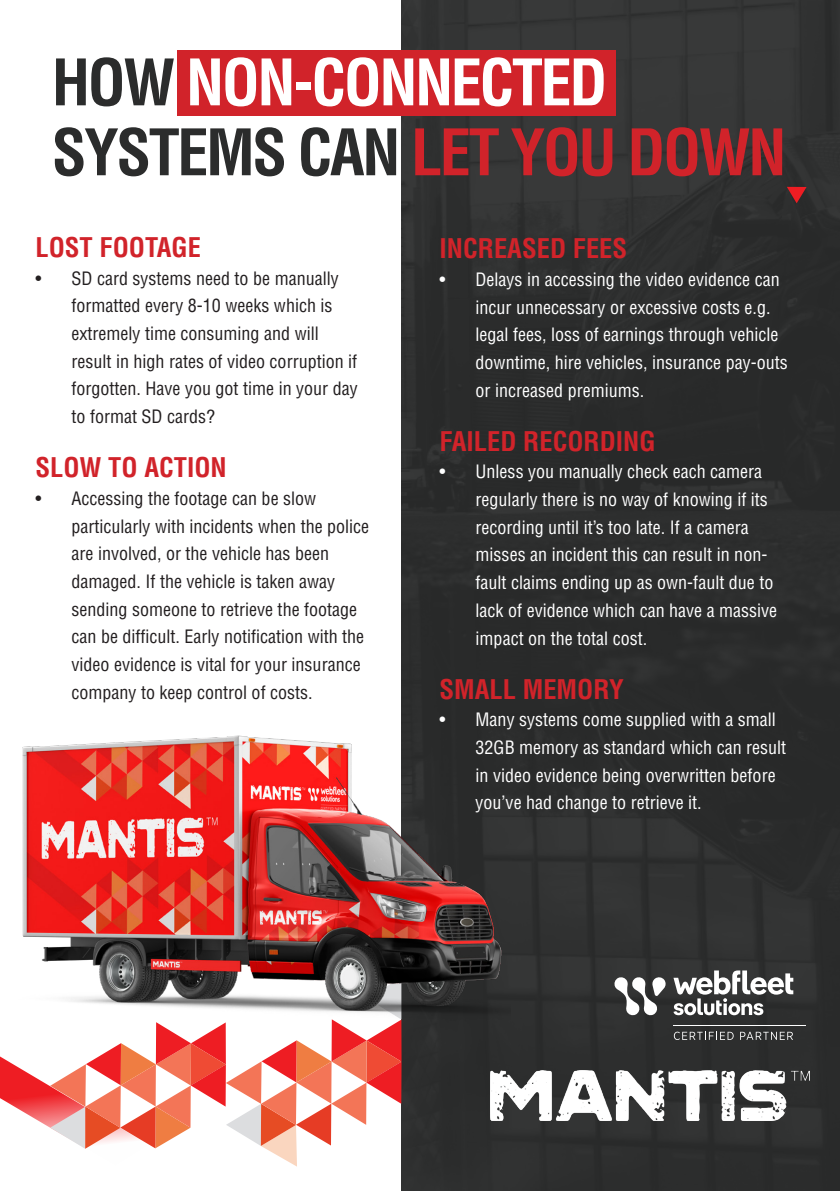
<style>
.page{position:relative;width:840px;height:1191px;background:#fff}
.page>*{position:absolute;margin:0;border:0;box-sizing:border-box;transform-origin:0 0}
.t1{font:700 condensed 62.4px/70px "Helvetica LT Std";letter-spacing:-.04em;color:#2b2c2c}
.t2{font:700 condensed 26.4px "Helvetica LT Std";color:#d1232a}
.t3{font:condensed 18px/27.8px "Helvetica LT Std";color:#fff}
.t4{font:condensed 18px/27.8px "Helvetica LT Std";color:#231f20}
.s1{color:#fff}
.s2{color:#d1232a}
</style>
<div class="page">
<img style="left:401px;top:0;width:438px;height:1191px">
<svg style="left:0;top:1022px;width:401px;height:144px"></svg>
<svg style="left:673px;top:970px;width:119px;height:45px"></svg>
<svg style="left:614px;top:976px;width:51px;height:40px"></svg>
<img style="left:673px;top:1025px;width:131px;height:1px">
<svg style="left:673px;top:1031px;width:60px;height:9px"></svg>
<svg style="left:739px;top:1031px;width:53px;height:9px"></svg>
<img style="left:490px;top:1070px;width:318px;height:51px">
<svg style="left:786px;top:187px;width:20px;height:16px"></svg>
<div style="left:178px;top:50px;width:437px;height:66px;background:#d1232a"></div>
<img style="left:22px;top:726px;width:488px;height:296px">
<p class="t1" style="left:52px;top:47px;width:735px">HOW <span class="s1">NON-CONNECTED<br></span>SYSTEMS CAN <span class="s2">LET YOU DOWN</span></p>
<p class="t2" style="left:35px;top:231px;width:167px">LOST FOOTAGE</p>
<p class="t4" style="left:71px;top:264px;width:287px;text-indent:-36px">• SD card systems need to be manually formatted every 8-10 weeks which is extremely time consuming and will result in high rates of video corruption if forgotten. Have you got time in your day to format SD cards?</p>
<p class="t2" style="left:35px;top:451px;width:193px">SLOW TO ACTION</p>
<p class="t4" style="left:71px;top:484px;width:299px;text-indent:-36px">• Accessing the footage can be slow particularly with incidents when the police are involved, or the vehicle has been damaged. If the vehicle is taken away sending someone to retrieve the footage can be difficult. Early notification with the video evidence is vital for your insurance company to keep control of costs.</p>
<p class="t2" style="left:439px;top:232px;width:189px">INCREASED FEES</p>
<p class="t3" style="left:475px;top:265px;width:313px;text-indent:-36px">• Delays in accessing the video evidence can incur unnecessary or excessive costs e.g. legal fees, loss of earnings through vehicle downtime, hire vehicles, insurance pay-outs or increased premiums.</p>
<p class="t2" style="left:439px;top:424px;width:217px">FAILED RECORDING</p>
<p class="t3" style="left:475px;top:458px;width:303px;text-indent:-36px">• Unless you manually check each camera regularly there is no way of knowing if its recording until it’s too late. If a camera misses an incident this can result in non&shy;fault claims ending up as own-fault due to lack of evidence which can have a massive impact on the total cost.</p>
<p class="t2" style="left:439px;top:672px;width:186px">SMALL MEMORY</p>
<p class="t3" style="left:475px;top:705px;width:312px;text-indent:-36px">• Many systems come supplied with a small 32GB memory as standard which can result in video evidence being overwritten before you’ve had change to retrieve it.</p>
</div>
